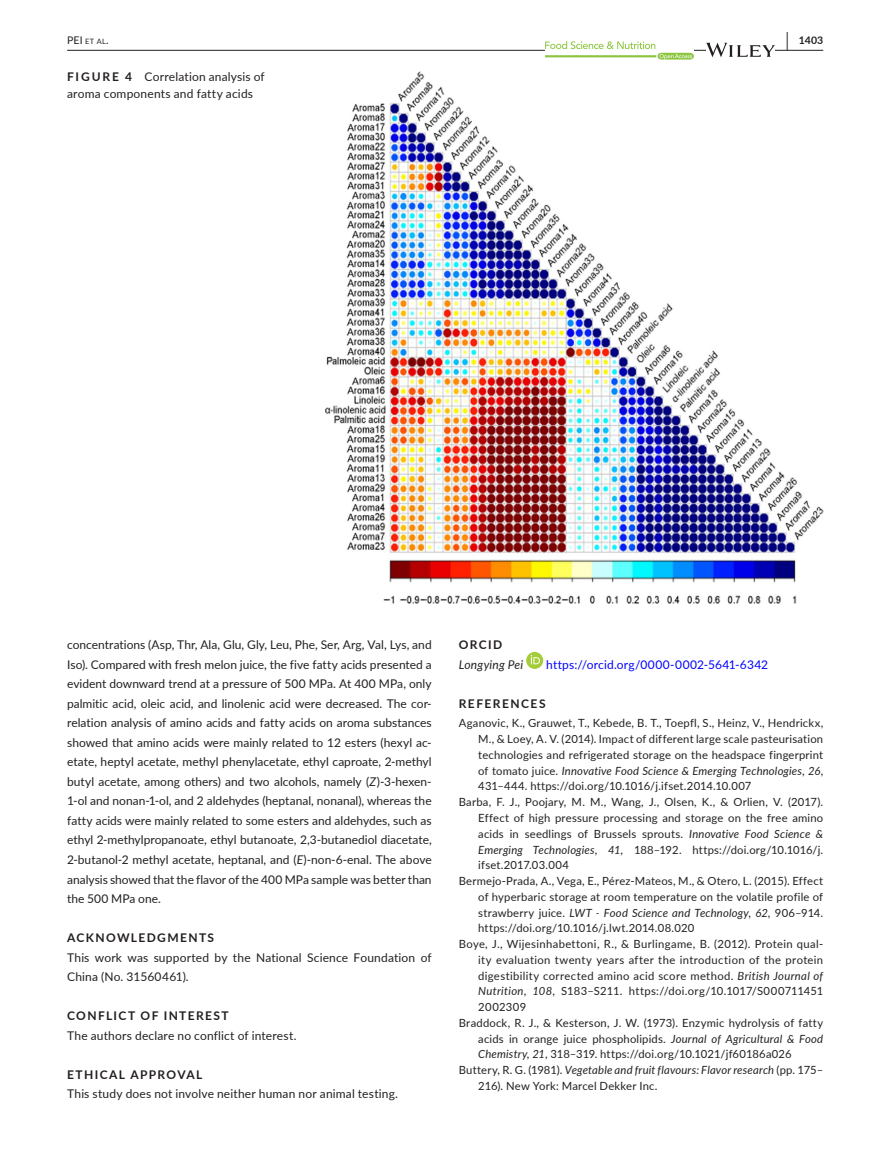
<style>
.page{position:relative;width:893px;height:1174px;background:#fff}
.page>*{position:absolute;margin:0;border:0;box-sizing:border-box;transform-origin:0 0}
.t1{font:700 19.5px "Lato";color:#231f20;scale:.48 1}
.t2{font:12px/19.5px "Lato";letter-spacing:.015em;color:#231f20}
.t3{font:700 12px "Lato";letter-spacing:.115em;color:#231f20}
.t4{font:12px "Lato";letter-spacing:.015em;color:#00f}
.t5{font:italic 12px "Lato";letter-spacing:.015em;color:#231f20}
.t6{font:11.25px "Lato";letter-spacing:.02em;color:#231f20}
.t7{font:italic 11.25px "Lato";letter-spacing:.015em;color:#231f20}
.t8{font:10.5px "Lato";color:#231f20}
.t9{font:700 10.5px "Lato";color:#231f20}
.s1{font-size:7.35px}
.s2{font-weight:700}
.s3{font-style:italic}
.s4{font-style:normal}
</style>
<div class="page">
<hr style="left:67px;top:50px;width:756px;height:1px;background:#231f20">
<svg style="left:545px;top:41px;width:149px;height:19px"></svg>
<svg style="left:706px;top:43px;width:69px;height:14px"></svg>
<svg style="left:526px;top:652px;width:17px;height:17px"></svg>
<svg style="left:531px;top:655px;width:9px;height:9px"></svg>
<img style="left:326px;top:72px;width:497px;height:531px">
<h1 class="t1" style="left:786px;top:25px;width:7px">|</h1>
<p class="t8" style="left:67px;top:33px;width:43px">PEI <span class="s1">et al</span>.</p>
<p class="t9" style="left:799px;top:33px;width:26px">1403</p>
<p class="t2" style="left:67px;top:68px;width:199px;line-height:16.5px"><span class="s2">FIGURE 4</span> Correlation analysis of aroma components and fatty acids</p>
<p class="t2" style="left:67px;top:635px;width:366px;text-align:justify">concentrations (Asp, Thr, Ala, Glu, Gly, Leu, Phe, Ser, Arg, Val, Lys, and Iso). Compared with fresh melon juice, the five fatty acids presented a evident downward trend at a pressure of 500 MPa. At 400 MPa, only palmitic acid, oleic acid, and linolenic acid were decreased. The cor&shy;relation analysis of amino acids and fatty acids on aroma substances showed that amino acids were mainly related to 12 esters (hexyl ac&shy;etate, heptyl acetate, methyl phenylacetate, ethyl caproate, 2-methyl butyl acetate, among others) and two alcohols, namely (<span class="s3">Z</span>)-3-hexen-1-ol and nonan-1-ol, and 2 aldehydes (heptanal, nonanal), whereas the fatty acids were mainly related to some esters and aldehydes, such as ethyl 2-methylpropanoate, ethyl butanoate, 2,3-butanediol diacetate, 2-butanol-2 methyl acetate, heptanal, and (<span class="s3">E</span>)-non-6-enal. The above analysis showed that the flavor of the 400 MPa sample was better than the 500 MPa one.</p>
<p class="t3" style="left:67px;top:928px;width:148px">ACKNOWLEDGMENTS</p>
<p class="t2" style="left:67px;top:947px;width:366px">This work was supported by the National Science Foundation of<br>China (No. 31560461).</p>
<p class="t3" style="left:67px;top:1006px;width:163px">CONFLICT OF INTEREST</p>
<p class="t2" style="left:67px;top:1025px;width:231px">The authors declare no conflict of interest.</p>
<p class="t3" style="left:67px;top:1065px;width:137px">ETHICAL APPROVAL</p>
<p class="t2" style="left:67px;top:1083px;width:332px">This study does not involve neither human nor animal testing.</p>
<p class="t3" style="left:459px;top:636px;width:45px">ORCID</p>
<p class="t5" style="left:459px;top:656px;width:66px">Longying Pei</p>
<p class="t4" style="left:546px;top:656px;width:223px">https://orcid.org/0000-0002-5641-6342</p>
<p class="t3" style="left:459px;top:694px;width:88px">REFERENCES</p>
<p class="t6" style="left:459px;top:715px;width:366px">Aganovic, K., Grauwet, T., Kebede, B. T., Toepfl, S., Heinz, V., Hendrickx,</p>
<p class="t6" style="left:478px;top:731px;width:346px">M., &amp; Loey, A. V. (2014). Impact of different large scale pasteurisation</p>
<p class="t6" style="left:478px;top:747px;width:346px">technologies and refrigerated storage on the headspace fingerprint</p>
<p class="t7" style="left:478px;top:762px;width:346px"><span class="s4">of tomato juice.</span> Innovative Food Science &amp; Emerging Technologies<span class="s4">,</span> 26<span class="s4">,</span></p>
<p class="t6" style="left:478px;top:778px;width:275px">431–444. https://doi.org/10.1016/j.ifset.2014.10.007</p>
<p class="t6" style="left:459px;top:794px;width:366px">Barba, F. J., Poojary, M. M., Wang, J., Olsen, K., &amp; Orlien, V. (2017).</p>
<p class="t6" style="left:478px;top:810px;width:347px">Effect of high pressure processing and storage on the free amino</p>
<p class="t6" style="left:478px;top:825px;width:346px">acids in seedlings of Brussels sprouts. <span class="s3">Innovative Food Science &amp;</span></p>
<p class="t6" style="left:478px;top:841px;width:346px"><span class="s3">Emerging Technologies</span>, <span class="s3">41</span>, 188–192. https://doi.org/10.1016/j.</p>
<p class="t6" style="left:478px;top:857px;width:92px">ifset.2017.03.004</p>
<p class="t6" style="left:459px;top:873px;width:366px">Bermejo-Prada, A., Vega, E., Pérez-Mateos, M., &amp; Otero, L. (2015). Effect</p>
<p class="t6" style="left:478px;top:888px;width:346px">of hyperbaric storage at room temperature on the volatile profile of</p>
<p class="t7" style="left:478px;top:904px;width:346px"><span class="s4">strawberry juice.</span> LWT - Food Science and Technology<span class="s4">,</span> 62<span class="s4">, 906–914.</span></p>
<p class="t6" style="left:478px;top:920px;width:217px">https://doi.org/10.1016/j.lwt.2014.08.020</p>
<p class="t6" style="left:459px;top:936px;width:366px">Boye, J., Wijesinhabettoni, R., &amp; Burlingame, B. (2012). Protein qual-</p>
<p class="t6" style="left:478px;top:951px;width:346px">ity evaluation twenty years after the introduction of the protein</p>
<p class="t6" style="left:478px;top:967px;width:346px">digestibility corrected amino acid score method. <span class="s3">British Journal of</span></p>
<p class="t6" style="left:478px;top:983px;width:346px"><span class="s3">Nutrition</span>, <span class="s3">108</span>, S183–S211. https://doi.org/10.1017/S000711451</p>
<p class="t6" style="left:478px;top:999px;width:50px">2002309</p>
<p class="t6" style="left:459px;top:1014px;width:366px">Braddock, R. J., &amp; Kesterson, J. W. (1973). Enzymic hydrolysis of fatty</p>
<p class="t6" style="left:478px;top:1030px;width:346px">acids in orange juice phospholipids. <span class="s3">Journal of Agricultural &amp; Food</span></p>
<p class="t6" style="left:478px;top:1046px;width:315px"><span class="s3">Chemistry</span>, <span class="s3">21</span>, 318–319. https://doi.org/10.1021/jf60186a026</p>
<p class="t7" style="left:459px;top:1062px;width:366px"><span class="s4">Buttery, R. G. (1981).</span> Vegetable and fruit flavours: Flavor research <span class="s4">(pp. 175–</span></p>
<p class="t6" style="left:478px;top:1077px;width:181px">216). New York: Marcel Dekker Inc.</p>
</div>
